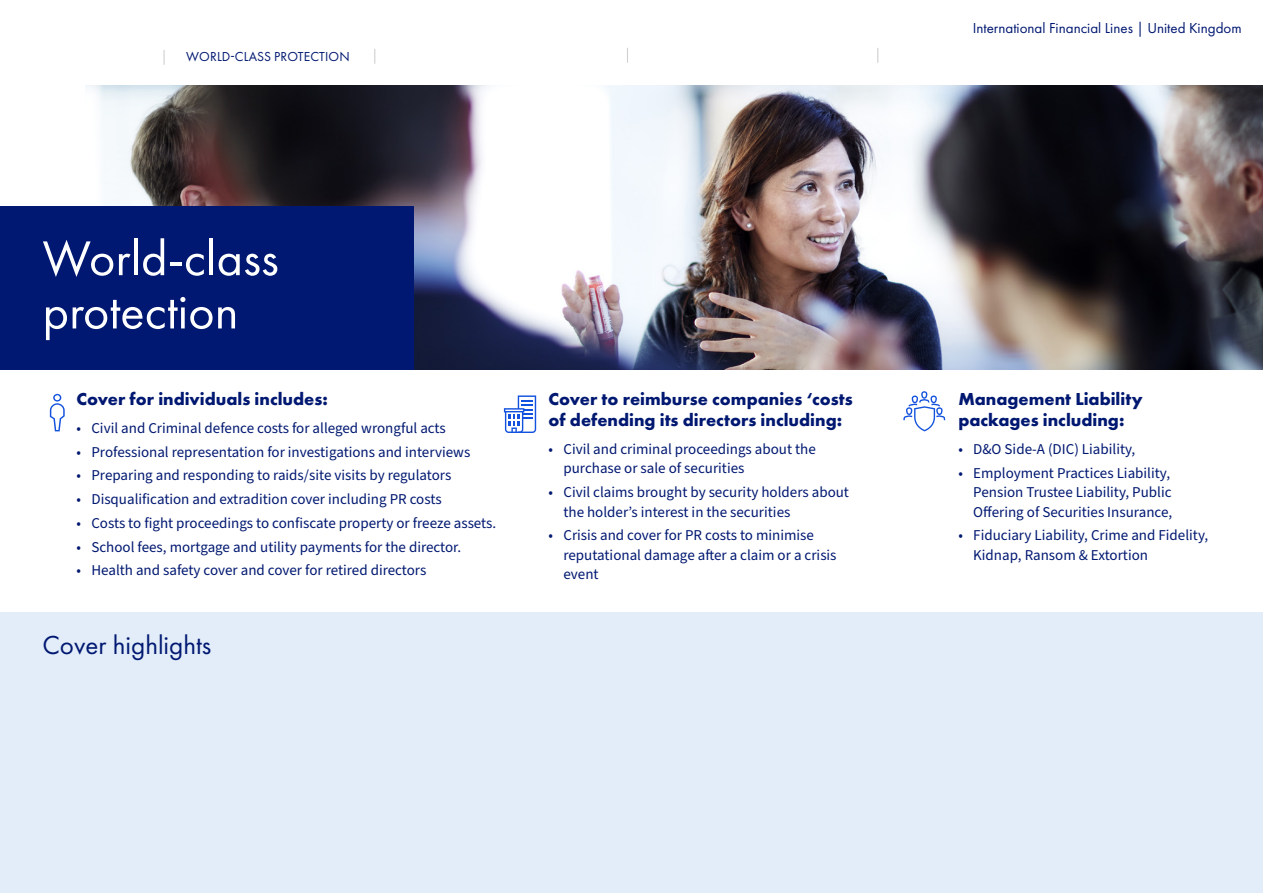
<style>
.page{position:relative;width:1263px;height:893px;background:#fff}
.page>*{position:absolute;margin:0;border:0;box-sizing:border-box;transform-origin:0 0}
.claims_head_h1{font:50.55px/53.2px "Futura PT";color:#fff}
.highlights_h2{font:27px "Futura PT";color:#001871}
.protection_h2{font:700 18px/21px "Futura PT";color:#001871}
.protection_bullet{font:15px/19.5px "Source Sans Pro";color:#001871}
.t1{font:15px "Futura PT";color:#001871}
.nav_off{font:13.5px "Futura PT";letter-spacing:.01em;color:#001871}
</style>
<div class="page">
<img style="left:85px;top:85px;width:1178px;height:285px">
<div style="left:0;top:612px;width:1263px;height:281px;background:#e3edf9"></div>
<svg style="left:163px;top:50px;width:2px;height:15px"></svg>
<div style="left:0;top:206px;width:413px;height:164px;background:#001871"></div>
<svg style="left:50px;top:394px;width:15px;height:37px"></svg>
<svg style="left:505px;top:395px;width:31px;height:38px"></svg>
<svg style="left:903px;top:391px;width:42px;height:40px"></svg>
<svg style="left:374px;top:49px;width:1px;height:15px"></svg>
<svg style="left:627px;top:48px;width:1px;height:15px"></svg>
<svg style="left:877px;top:48px;width:1px;height:15px"></svg>
<p class="nav_off" style="left:186px;top:49px;width:165px">WORLD-CLASS PROTECTION</p>
<h1 class="claims_head_h1" style="left:43px;top:231px;width:238px">World-class protection</h1>
<h2 class="protection_h2" style="left:77px;top:388px;width:253px">Cover for individuals includes:</h2>
<p class="protection_bullet" style="left:77px;top:419px;width:371px">• Civil and Criminal defence costs for alleged wrongful acts</p>
<p class="protection_bullet" style="left:77px;top:442px;width:395px">• Professional representation for investigations and interviews</p>
<p class="protection_bullet" style="left:77px;top:466px;width:376px">• Preparing and responding to raids/site visits by regulators</p>
<p class="protection_bullet" style="left:77px;top:490px;width:367px">• Disqualification and extradition cover including PR costs</p>
<p class="protection_bullet" style="left:77px;top:514px;width:421px">• Costs to fight proceedings to confiscate property or freeze assets.</p>
<p class="protection_bullet" style="left:77px;top:537px;width:386px">• School fees, mortgage and utility payments for the director.</p>
<p class="protection_bullet" style="left:77px;top:561px;width:351px">• Health and safety cover and cover for retired directors</p>
<h2 class="highlights_h2" style="left:43px;top:629px;width:170px">Cover highlights</h2>
<h2 class="protection_h2" style="left:549px;top:388px;width:306px">Cover to reimburse companies ‘costs of defending its directors including:</h2>
<p class="protection_bullet" style="left:563px;top:440px;width:254px;text-indent:-15px">• Civil and criminal proceedings about the purchase or sale of securities</p>
<p class="protection_bullet" style="left:563px;top:483px;width:287px;text-indent:-15px">• Civil claims brought by security holders about the holder’s interest in the securities</p>
<p class="protection_bullet" style="left:563px;top:526px;width:275px;text-indent:-15px">• Crisis and cover for PR costs to minimise reputational damage after a claim or a crisis event</p>
<p class="t1" style="left:973px;top:19px;width:270px">International Financial Lines | United Kingdom</p>
<h2 class="protection_h2" style="left:958px;top:388px;width:186px">Management Liability packages including:</h2>
<p class="protection_bullet" style="left:958px;top:440px;width:178px">• D&amp;O Side-A (DIC) Liability,</p>
<p class="protection_bullet" style="left:973px;top:463px;width:200px;text-indent:-15px">• Employment Practices Liability,<br>Pension Trustee Liability, Public<br>Offering of Securities Insurance,</p>
<p class="protection_bullet" style="left:973px;top:526px;width:236px;text-indent:-15px">• Fiduciary Liability, Crime and Fidelity,<br>Kidnap, Ransom &amp; Extortion</p>
</div>
